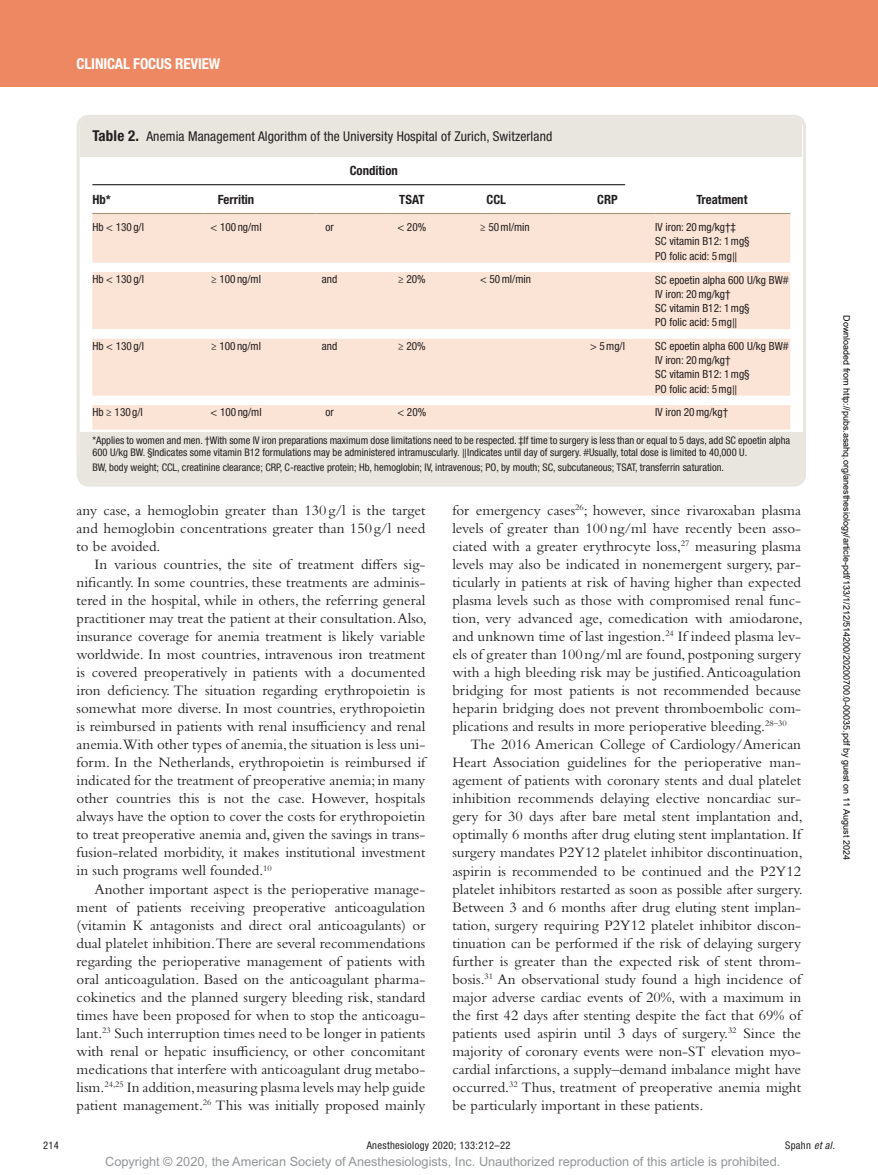
<style>
.page{position:relative;width:878px;height:1175px;background:#fff}
.page>*{position:absolute;margin:0;border:0;box-sizing:border-box;transform-origin:0 0}
.t1{font:15px/18px "Bembo Std";color:#231f20;text-align:justify}
.t2{font:700 condensed 15px "Helvetica Neue LT Std";letter-spacing:-.01em;color:#fff}
.t3{font:condensed 13.5px "Helvetica Neue LT Std";letter-spacing:.01em;color:#231f20}
.t4{font:12.75px "Arial MT Std";color:#939598}
.t5{font:700 condensed 12.75px "Helvetica Neue LT Std";color:#231f20}
.t6{font:condensed 11.25px/14.1px "Helvetica Neue LT Std";color:#231f20}
.t7{font:condensed 10.5px/12px "Helvetica Neue LT Std";color:#231f20}
.t8{font:condensed 10.5px "Helvetica Neue LT Std";letter-spacing:.03em;color:#231f20}
.t9{font:9px "Arial";color:#000}
.s1{font-weight:700;font-size:15px}
.s2{font-family:"STIX General";font-stretch:normal}
.s3{font-family:"Gandhari Unicode";font-stretch:normal}
.s4{font-style:italic}
</style>
<div class="page">
<div style="left:0;top:0;width:878px;height:86px;background:#ed8862"></div>
<div style="left:92px;top:214px;width:698px;height:215px;background:#fbe4d6"></div>
<svg style="left:92px;top:263px;width:698px;height:142px;fill:#fbe4d6"></svg>
<hr style="left:92px;top:213px;width:112px;height:1px;background:#9f967d">
<hr style="left:204px;top:213px;width:111px;height:1px;background:#9f967d">
<hr style="left:315px;top:213px;width:76px;height:1px;background:#9f967d">
<hr style="left:655px;top:213px;width:135px;height:1px;background:#9f967d">
<hr style="left:391px;top:213px;width:89px;height:1px;background:#9f967d">
<hr style="left:480px;top:213px;width:80px;height:1px;background:#9f967d">
<hr style="left:560px;top:213px;width:95px;height:1px;background:#9f967d">
<div style="left:80px;top:118px;width:721px;height:38px;background:#e9e6df"></div>
<hr style="left:92px;top:184px;width:533px;height:1px;background:#231f20">
<div style="left:80px;top:432px;width:723px;height:49px;background:#e9e6df"></div>
<div style="left:80px;top:459px;width:723px;height:24px;background:#e9e6df"></div>
<div style="left:77px;top:115px;width:729px;height:371px;border:3px solid #e9e6df;border-radius:11px"></div>
<p class="t2" style="left:77px;top:54px;width:145px">CLINICAL FOCUS REVIEW</p>
<p class="t3" style="left:92px;top:129px;width:461px"><span class="s1">Table 2.</span> Anemia Management Algorithm of the University Hospital of Zurich, Switzerland</p>
<p class="t5" style="left:350px;top:163px;width:50px">Condition</p>
<p class="t5" style="left:92px;top:191px;width:20px">Hb*</p>
<p class="t5" style="left:218px;top:191px;width:38px">Ferritin</p>
<p class="t5" style="left:399px;top:191px;width:27px">TSAT</p>
<p class="t5" style="left:486px;top:191px;width:20px">CCL</p>
<p class="t5" style="left:597px;top:191px;width:22px">CRP</p>
<p class="t5" style="left:696px;top:191px;width:52px">Treatment</p>
<p class="t6" style="left:92px;top:220px;width:53px">Hb &lt; 130 g/l</p>
<p class="t6" style="left:210px;top:220px;width:53px">&lt; 100 ng/ml</p>
<p class="t6" style="left:325px;top:220px;width:10px">or</p>
<p class="t6" style="left:397px;top:220px;width:30px">&lt; 20%</p>
<p class="t6" style="left:480px;top:220px;width:51px">≥ 50ml/min</p>
<p class="t6" style="left:655px;top:220px;width:96px">IV iron: 20mg/kg†‡<br>SC vitamin B12: 1mg§<br>PO folic acid: 5mg<span class="s2">∥</span></p>
<p class="t6" style="left:92px;top:272px;width:53px">Hb &lt; 130 g/l</p>
<p class="t6" style="left:211px;top:272px;width:51px">≥ 100 ng/ml</p>
<p class="t6" style="left:322px;top:272px;width:17px">and</p>
<p class="t6" style="left:398px;top:272px;width:29px">≥ 20%</p>
<p class="t6" style="left:480px;top:272px;width:52px">&lt; 50ml/min</p>
<p class="t6" style="left:655px;top:273px;width:135px">SC epoetin alpha 600 U/kg BW<span class="s3">#<br></span>IV iron: 20mg/kg†<br>SC vitamin B12: 1mg§<br>PO folic acid: 5mg<span class="s2">∥</span></p>
<p class="t6" style="left:92px;top:338px;width:53px">Hb &lt; 130 g/l</p>
<p class="t6" style="left:211px;top:338px;width:51px">≥ 100 ng/ml</p>
<p class="t6" style="left:322px;top:338px;width:17px">and</p>
<p class="t6" style="left:398px;top:338px;width:29px">≥ 20%</p>
<p class="t6" style="left:590px;top:338px;width:37px">&gt; 5mg/l</p>
<p class="t6" style="left:655px;top:339px;width:135px">SC epoetin alpha 600 U/kg BW<span class="s3">#<br></span>IV iron: 20mg/kg†<br>SC vitamin B12: 1mg§<br>PO folic acid: 5mg<span class="s2">∥</span></p>
<p class="t6" style="left:92px;top:405px;width:52px">Hb ≥ 130 g/l</p>
<p class="t6" style="left:210px;top:405px;width:53px">&lt; 100 ng/ml</p>
<p class="t6" style="left:325px;top:405px;width:10px">or</p>
<p class="t6" style="left:397px;top:405px;width:30px">&lt; 20%</p>
<p class="t6" style="left:655px;top:405px;width:75px">IV iron 20mg/kg†</p>
<p class="t7" style="left:92px;top:434px;width:699px">*Applies to women and men. †With some IV iron preparations maximum dose limitations need to be respected. ‡If time to surgery is less than or equal to 5 days, add SC epoetin alpha<br>600 U/kg BW. §Indicates some vitamin B12 formulations may be administered intramuscularly. <span class="s2">∥</span>Indicates until day of surgery. <span class="s3">#</span>Usually, total dose is limited to 40,000 U.</p>
<p class="t7" style="left:92px;top:461px;width:633px">BW, body weight; CCL, creatinine clearance; CRP, C-reactive protein; Hb, hemoglobin; IV, intravenous; PO, by mouth; SC, subcutaneous; TSAT, transferrin saturation.</p>
<p class="t1" style="left:77px;top:501px;width:350px">any case, a hemoglobin greater than 130 g/l is the target and hemoglobin concentrations greater than 150 g/l need to be avoided.</p>
<p class="t1" style="left:77px;top:555px;width:352px;text-indent:18px">In various countries, the site of treatment differs sig&shy;nificantly. In some countries, these treatments are adminis&shy;tered in the hospital, while in others, the referring general practitioner may treat the patient at their consultation. Also, insurance coverage for anemia treatment is likely variable worldwide. In most countries, intravenous iron treatment is covered preoperatively in patients with a documented iron deficiency. The situation regarding erythropoietin is somewhat more diverse. In most countries, erythropoietin is reimbursed in patients with renal insufficiency and renal anemia.With other types of anemia, the situation is less uni&shy;form. In the Netherlands, erythropoietin is reimbursed if indicated for the treatment of preoperative anemia; in many other countries this is not the case. However, hospitals always have the option to cover the costs for erythropoietin to treat preoperative anemia and, given the savings in trans&shy;fusion-related morbidity, it makes institutional investment in such programs well founded.<sup>10</sup></p>
<p class="t1" style="left:77px;top:879px;width:350px;text-indent:18px">Another important aspect is the perioperative manage&shy;ment of patients receiving preoperative anticoagulation (vitamin K antagonists and direct oral anticoagulants) or dual platelet inhibition.There are several recommendations regarding the perioperative management of patients with oral anticoagulation. Based on the anticoagulant pharma&shy;cokinetics and the planned surgery bleeding risk, standard times have been proposed for when to stop the anticoagu&shy;lant.<sup>23</sup> Such interruption times need to be longer in patients with renal or hepatic insufficiency, or other concomitant medications that interfere with anticoagulant drug metabo&shy;lism.<sup>24,25</sup> In addition, measuring plasma levels may help guide patient management.<sup>26</sup> This was initially proposed mainly</p>
<p class="t1" style="left:452px;top:501px;width:352px">for emergency cases<sup>26</sup>; however, since rivaroxaban plasma levels of greater than 100ng/ml have recently been asso&shy;ciated with a greater erythrocyte loss,<sup>27</sup> measuring plasma levels may also be indicated in nonemergent surgery, par&shy;ticularly in patients at risk of having higher than expected plasma levels such as those with compromised renal func&shy;tion, very advanced age, comedication with amiodarone, and unknown time of last ingestion.<sup>24</sup> If indeed plasma lev&shy;els of greater than 100ng/ml are found, postponing surgery with a high bleeding risk may be justified. Anticoagulation bridging for most patients is not recommended because heparin bridging does not prevent thromboembolic com&shy;plications and results in more perioperative bleeding.<sup>28–30</sup></p>
<p class="t1" style="left:452px;top:735px;width:352px;text-indent:18px">The 2016 American College of Cardiology/American Heart Association guidelines for the perioperative man&shy;agement of patients with coronary stents and dual platelet inhibition recommends delaying elective noncardiac sur&shy;gery for 30 days after bare metal stent implantation and, optimally 6 months after drug eluting stent implantation. If surgery mandates P2Y12 platelet inhibitor discontinuation, aspirin is recommended to be continued and the P2Y12 platelet inhibitors restarted as soon as possible after surgery.<br>Between 3 and 6 months after drug eluting stent implan&shy;tation, surgery requiring P2Y12 platelet inhibitor discon&shy;tinuation can be performed if the risk of delaying surgery further is greater than the expected risk of stent throm&shy;bosis.<sup>31</sup> An observational study found a high incidence of major adverse cardiac events of 20%, with a maximum in the first 42 days after stenting despite the fact that 69% of patients used aspirin until 3 days of surgery.<sup>32</sup> Since the majority of coronary events were non-ST elevation myo&shy;cardial infarctions, a supply–demand imbalance might have occurred.<sup>32</sup> Thus, treatment of preoperative anemia might be particularly important in these patients.</p>
<p class="t9" style="left:850px;top:315px;width:546px;rotate:90deg">Downloaded from http://pubs.asahq.org/anesthesiology/article-pdf/133/1/212/514200/20200700.0-00035.pdf by guest on 11 August 2024</p>
<p class="t7" style="left:43px;top:1139px;width:17px">214</p>
<p class="t8" style="left:367px;top:1139px;width:145px">Anesthesiology 2020; 133:212–22</p>
<p class="t7" style="left:785px;top:1139px;width:51px">Spahn <span class="s4">et al.</span></p>
<p class="t4" style="left:105px;top:1154px;width:676px">Copyright © 2020, the American Society of Anesthesiologists, Inc. Unauthorized reproduction of this article is prohibited.</p>
</div>
